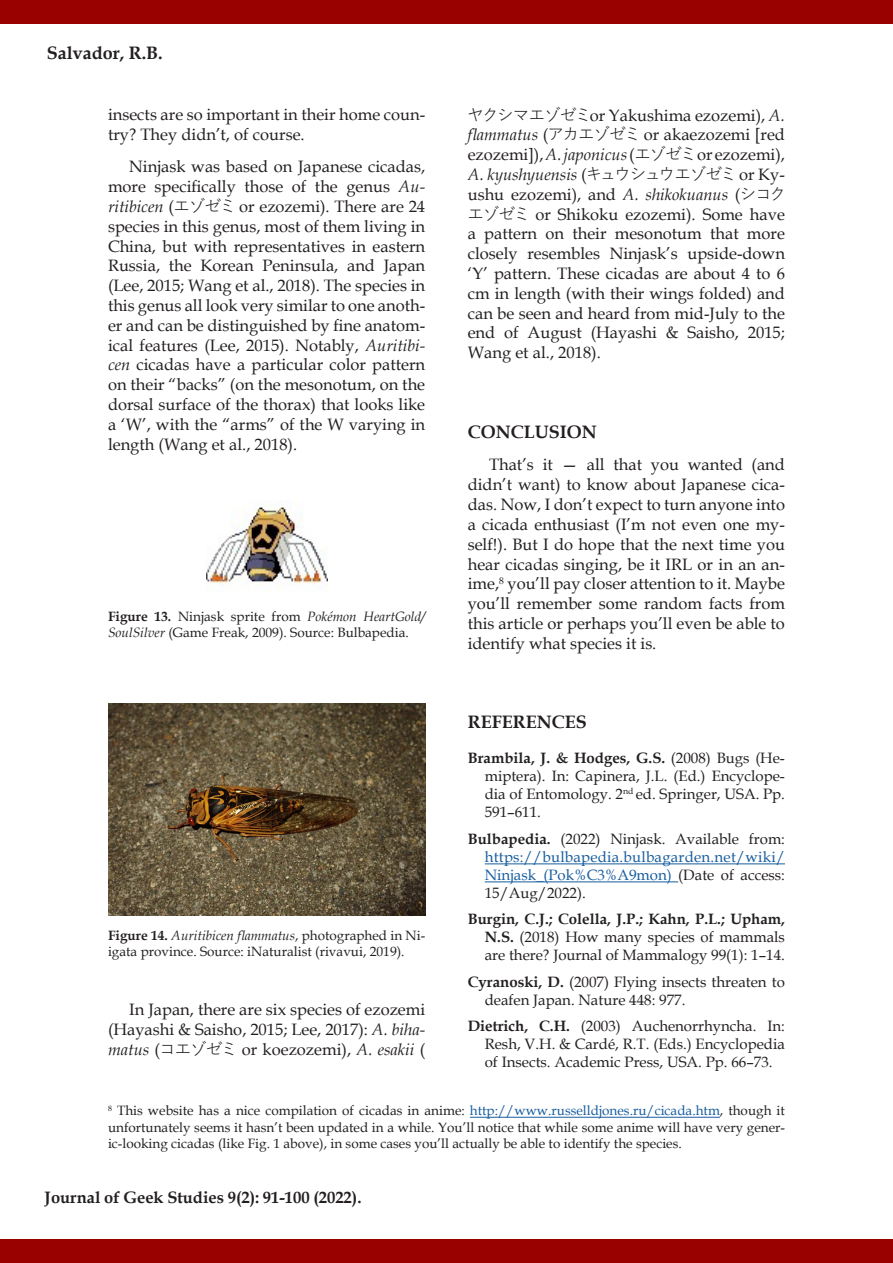
<style>
.page{position:relative;width:893px;height:1263px;background:#fff}
.page>*{position:absolute;margin:0;border:0;box-sizing:border-box;transform-origin:0 0}
.Subtitles{font:700 18px "Book Antiqua";color:#231f20}
.Body{font:16.5px/19.8px "Book Antiqua";color:#231f20;text-align:justify}
.t1{font:700 16.5px "Book Antiqua";color:#231f20}
.References{font:15px/18px "Book Antiqua";color:#231f20;text-align:justify}
.References-2{font:15px/18px "Book Antiqua";color:#175d9e;text-align:justify}
.t2{font:13.5px/16.2px "Book Antiqua";color:#231f20}
.s1{font-style:italic}
.s2{font-family:"Yu Gothic"}
.s3{font-weight:700}
.s4{font-weight:700;color:#231f20}
.s5{color:#231f20}
.s6{color:#175d9e}
</style>
<div class="page">
<div style="left:0;top:0;width:893px;height:23px;background:#900"></div>
<div style="left:0;top:1240px;width:893px;height:23px;background:#900"></div>
<img style="left:206px;top:503px;width:121px;height:86px">
<img style="left:108px;top:704px;width:317px;height:211px">
<hr style="left:485px;top:863px;width:300px;height:1px;background:#175d9e">
<hr style="left:485px;top:881px;width:193px;height:1px;background:#175d9e">
<hr style="left:470px;top:1117px;width:250px;height:1px;background:#175d9e">
<p class="Subtitles" style="left:47px;top:41px;width:118px">Salvador, R.B.</p>
<p class="Body" style="left:108px;top:104px;width:319px">insects are so important in their home coun&shy;try? They didn’t, of course.</p>
<p class="Body" style="left:108px;top:156px;width:319px;text-indent:21px">Ninjask was based on Japanese cicadas, more specifically those of the genus <span class="s1">Au&shy;ritibicen</span> (<span class="s2">エゾゼミ</span> or ezozemi). There are 24 species in this genus, most of them living in China, but with representatives in eastern Russia, the Korean Peninsula, and Japan (Lee, 2015; Wang et al., 2018). The species in this genus all look very similar to one anoth&shy;er and can be distinguished by fine anatom&shy;ical features (Lee, 2015). Notably, <span class="s1">Auritibi&shy;cen</span> cicadas have a particular color pattern on their “backs” (on the mesonotum, on the dorsal surface of the thorax) that looks like a ‘W’, with the “arms” of the W varying in length (Wang et al., 2018).</p>
<p class="t2" style="left:108px;top:608px;width:319px"><span class="s3">Figure 13.</span> Ninjask sprite from <span class="s1">Pokémon HeartGold/<br>SoulSilver</span> (Game Freak, 2009). Source: Bulbapedia.</p>
<p class="t2" style="left:108px;top:927px;width:319px"><span class="s3">Figure 14.</span> <span class="s1">Auritibicen flammatus</span>, photographed in Ni&shy;igata province. Source: iNaturalist (rivavui, 2019).</p>
<p class="Body" style="left:108px;top:999px;width:319px;text-indent:21px">In Japan, there are six species of ezozemi (Hayashi &amp; Saisho, 2015; Lee, 2017): <span class="s1">A. biha&shy;matus</span> (<span class="s2">コエゾゼミ</span> or koezozemi), <span class="s1">A. esakii</span> (</p>
<p class="Body" style="left:467px;top:105px;width:320px"><span class="s2">ヤクシマエゾゼミ</span>or Yakushima ezozemi), <span class="s1">A. flammatus</span> (<span class="s2">アカエゾゼミ</span> or akaezozemi [red ezozemi]), <span class="s1">A. japonicus</span> (<span class="s2">エゾゼミ</span> or ezozemi), <span class="s1">A. kyushyuensis</span> (<span class="s2">キュウシュウエゾゼミ</span> or Ky&shy;ushu ezozemi), and <span class="s1">A. shikokuanus</span> (<span class="s2">シコクエゾゼミ</span> or Shikoku ezozemi). Some have a pattern on their mesonotum that more closely resembles Ninjask’s upside-down ‘Y’ pattern. These cicadas are about 4 to 6 cm in length (with their wings folded) and can be seen and heard from mid-July to the end of August (Hayashi &amp; Saisho, 2015; Wang et al., 2018).</p>
<p class="Subtitles" style="left:468px;top:419px;width:130px">CONCLUSION</p>
<p class="Body" style="left:468px;top:455px;width:319px;text-indent:21px">That’s it — all that you wanted (and didn’t want) to know about Japanese cica&shy;das. Now, I don’t expect to turn anyone into a cicada enthusiast (I’m not even one my&shy;self!). But I do hope that the next time you hear cicadas singing, be it IRL or in an an&shy;ime,<sup>8</sup> you’ll pay closer attention to it. Maybe you’ll remember some random facts from this article or perhaps you’ll even be able to identify what species it is.</p>
<p class="Subtitles" style="left:468px;top:710px;width:120px">REFERENCES</p>
<p class="References" style="left:485px;top:749px;width:302px;text-indent:-17px"><span class="s3">Brambila, J. &amp; Hodges, G.S.</span> (2008) Bugs (He&shy;miptera). In: Capinera, J.L. (Ed.) Encyclope&shy;dia of Entomology. 2<sup>nd</sup> ed. Springer, USA. Pp.<br>591–611.</p>
<p class="References-2" style="left:485px;top:829px;width:302px;text-indent:-17px"><span class="s4">Bulbapedia.</span> <span class="s5">(2022) Ninjask. Available from: </span>https://bulbapedia.bulbagarden.net/wiki/ Ninjask_(Pok%C3%A9mon) <span class="s5">(Date of access:<br>15/Aug/2022).</span></p>
<p class="References" style="left:485px;top:910px;width:302px;text-indent:-17px"><span class="s3">Burgin, C.J.; Colella, J.P.; Kahn, P.L.; Upham, N.S.</span> (2018) How many species of mammals are there? Journal of Mammalogy 99(1): 1–14.</p>
<p class="References" style="left:485px;top:972px;width:302px;text-indent:-17px"><span class="s3">Cyranoski, D.</span> (2007) Flying insects threaten to deafen Japan. Nature 448: 977.</p>
<p class="References" style="left:485px;top:1017px;width:302px;text-indent:-17px"><span class="s3">Dietrich, C.H.</span> (2003) Auchenorrhyncha. In:<br>Resh, V.H. &amp; Cardé, R.T. (Eds.) Encyclopedia of Insects. Academic Press, USA. Pp. 66–73.</p>
<p class="t2" style="left:108px;top:1102px;width:678px;text-align:justify"><sup>8</sup> This website has a nice compilation of cicadas in anime: <span class="s6">http://www.russelldjones.ru/cicada.htm</span>, though it unfortunately seems it hasn’t been updated in a while. You’ll notice that while some anime will have very gener&shy;ic-looking cicadas (like Fig. 1 above), in some cases you’ll actually be able to identify the species.</p>
<p class="t1" style="left:45px;top:1186px;width:318px">Journal of Geek Studies 9(2): 91-100 (2022).</p>
</div>
